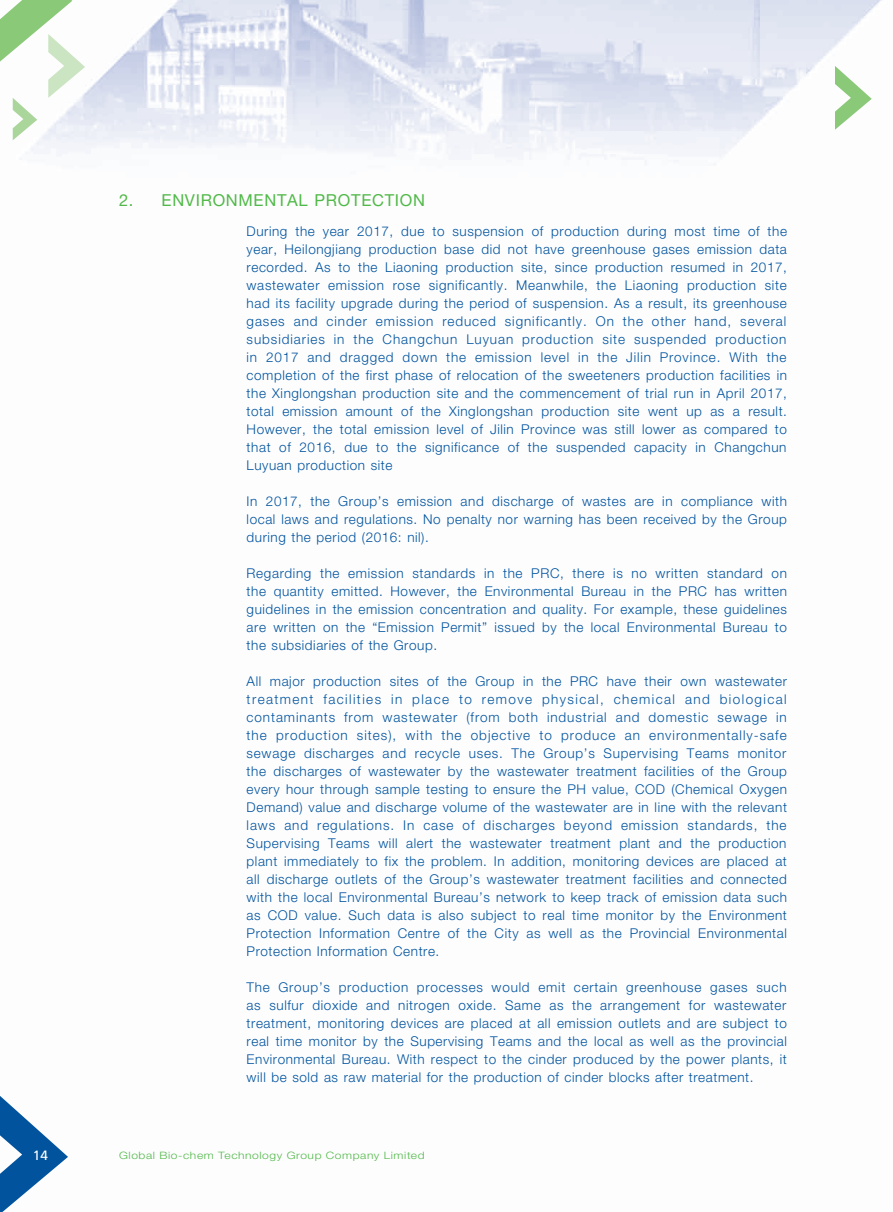
<style>
.page{position:relative;width:893px;height:1212px;background:#fff}
.page>*{position:absolute;margin:0;border:0;box-sizing:border-box;transform-origin:0 0}
.t1{font:16.5px "Helvetica Neue";letter-spacing:.04em;color:#51b948}
.t2{font:300 13.5px/18px "Helvetica Neue";letter-spacing:.04em;color:#01539e;text-align:justify}
.t3{font:13.5px "Frutiger";color:#fff}
.t4{font:300 10.2px "Helvetica Neue";letter-spacing:.05em;color:#51b948;scale:1.18 1}
</style>
<div class="page">
<img style="left:20px;top:0;width:861px;height:165px">
<svg style="left:0;top:1096px;width:68px;height:116px"></svg>
<svg style="left:835px;top:66px;width:37px;height:64px"></svg>
<svg style="left:0;top:0;width:85px;height:140px"></svg>
<p class="t1" style="left:119px;top:190px;width:307px">2. ENVIRONMENTAL PROTECTION</p>
<p class="t2" style="left:247px;top:222px;width:542px">During the year 2017, due to suspension of production during most time of the year, Heilongjiang production base did not have greenhouse gases emission data recorded. As to the Liaoning production site, since production resumed in 2017, wastewater emission rose significantly. Meanwhile, the Liaoning production site had its facility upgrade during the period of suspension. As a result, its greenhouse gases and cinder emission reduced significantly. On the other hand, several subsidiaries in the Changchun Luyuan production site suspended production in 2017 and dragged down the emission level in the Jilin Province. With the completion of the first phase of relocation of the sweeteners production facilities in the Xinglongshan production site and the commencement of trial run in April 2017, total emission amount of the Xinglongshan production site went up as a result.<br>However, the total emission level of Jilin Province was still lower as compared to that of 2016, due to the significance of the suspended capacity in Changchun Luyuan production site</p>
<p class="t2" style="left:247px;top:492px;width:542px">In 2017, the Group’s emission and discharge of wastes are in compliance with local laws and regulations. No penalty nor warning has been received by the Group during the period (2016: nil).</p>
<p class="t2" style="left:247px;top:564px;width:542px">Regarding the emission standards in the PRC, there is no written standard on the quantity emitted. However, the Environmental Bureau in the PRC has written guidelines in the emission concentration and quality. For example, these guidelines are written on the “Emission Permit” issued by the local Environmental Bureau to the subsidiaries of the Group.</p>
<p class="t2" style="left:247px;top:672px;width:542px">All major production sites of the Group in the PRC have their own wastewater treatment facilities in place to remove physical, chemical and biological contaminants from wastewater (from both industrial and domestic sewage in the production sites), with the objective to produce an environmentally-safe sewage discharges and recycle uses. The Group’s Supervising Teams monitor the discharges of wastewater by the wastewater treatment facilities of the Group every hour through sample testing to ensure the PH value, COD (Chemical Oxygen Demand) value and discharge volume of the wastewater are in line with the relevant laws and regulations. In case of discharges beyond emission standards, the Supervising Teams will alert the wastewater treatment plant and the production plant immediately to fix the problem. In addition, monitoring devices are placed at all discharge outlets of the Group’s wastewater treatment facilities and connected with the local Environmental Bureau’s network to keep track of emission data such as COD value. Such data is also subject to real time monitor by the Environment Protection Information Centre of the City as well as the Provincial Environmental Protection Information Centre.</p>
<p class="t2" style="left:247px;top:978px;width:542px">The Group’s production processes would emit certain greenhouse gases such as sulfur dioxide and nitrogen oxide. Same as the arrangement for wastewater treatment, monitoring devices are placed at all emission outlets and are subject to real time monitor by the Supervising Teams and the local as well as the provincial Environmental Bureau. With respect to the cinder produced by the power plants, it will be sold as raw material for the production of cinder blocks after treatment.</p>
<p class="t3" style="left:33px;top:1147px;width:16px">14</p>
<p class="t4" style="left:119px;top:1149px;width:260px">Global Bio-chem Technology Group Company Limited</p>
</div>
